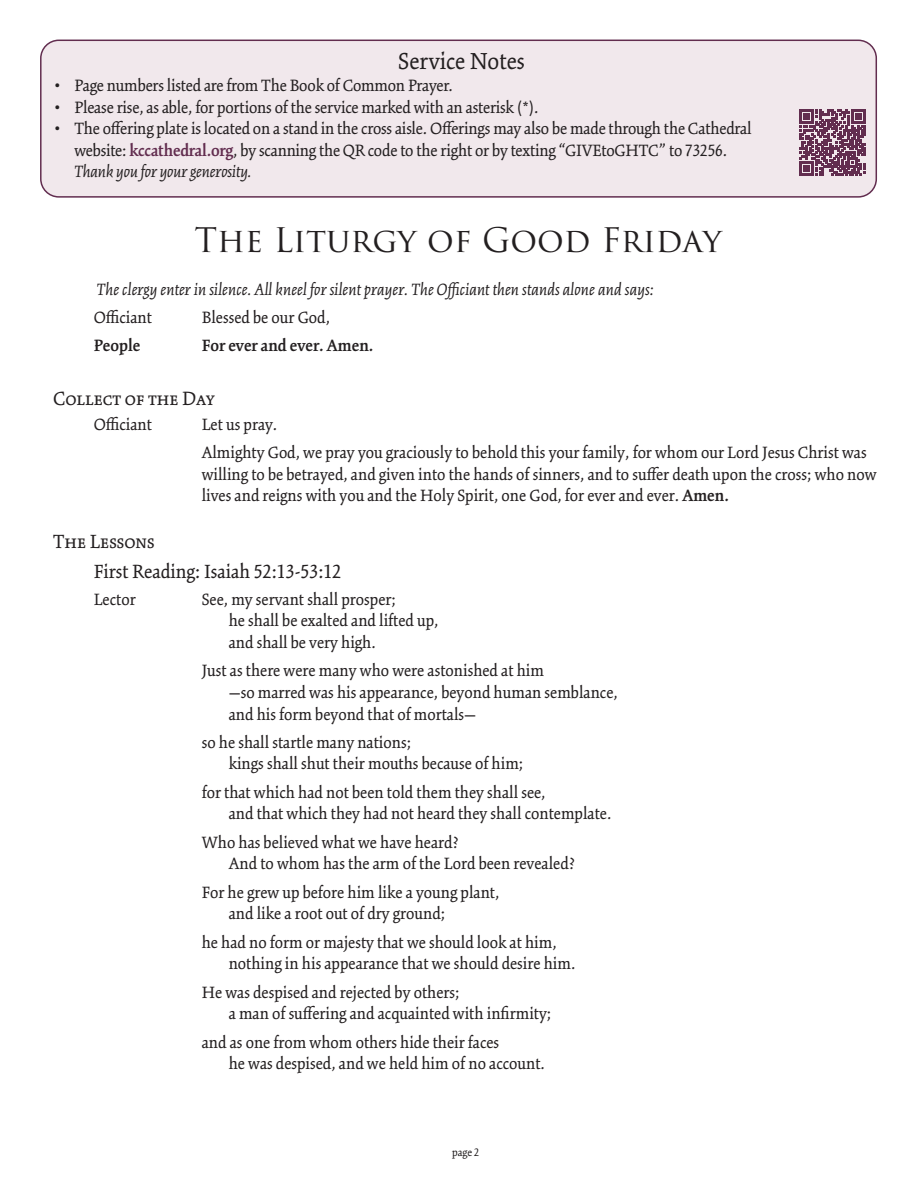
<style>
.page{position:relative;width:918px;height:1188px;background:#fff}
.page>*{position:absolute;margin:0;border:0;box-sizing:border-box;transform-origin:0 0}
.t1{font:33px "Trajan Pro 3";color:#231f20}
.Subhead_1{font:25.5px "Kinesis Pro 3";color:#231f20}
.Subhead_2{font:21px "Kinesis Pro 3";color:#231f20}
.Subhead_1-2{font:21px "Kinesis Pro 3";color:#231f20}
.Hanging_Indent{font:18px/21.6px "Kinesis Pro 3";color:#231f20}
.Instructions{font:italic 18px "Kinesis Pro 3";color:#231f20}
.Hanging_Indent-2{font:600 18px "Kinesis Pro 3";color:#231f20}
.Subhead_1-3{font:italic 18px "Kinesis Pro 3";letter-spacing:-.01em;color:#231f20}
.t2{font:12px "Kinesis Pro 3";color:#231f20}
.s1{font-weight:600;color:#622d4f}
.s2{font-weight:600}
</style>
<div class="page">
<div style="left:41px;top:40px;width:835px;height:157px;background:#f1e8ec;border-radius:18px"></div>
<div style="left:40px;top:40px;width:837px;height:158px;border:2px solid #622d4f;border-radius:18px"></div>
<svg style="left:799px;top:110px;width:67px;height:66px"></svg>
<p class="Subhead_1" style="left:398px;top:47px;width:128px">Service Notes</p>
<p class="Hanging_Indent" style="left:54px;top:74px;width:400px">• Page numbers listed are from The Book of Common Prayer.</p>
<p class="Hanging_Indent" style="left:54px;top:96px;width:486px">• Please rise, as able, for portions of the service marked with an asterisk (*).</p>
<p class="Hanging_Indent" style="left:54px;top:118px;width:699px;text-align:center">• The offering plate is located on a stand in the cross aisle. Offerings may also be made through the Cathedral website: <span class="s1">kccathedral.org</span>, by scanning the QR code to the right or by texting “GIVEtoGHTC” to 73256.</p>
<p class="Subhead_1-3" style="left:74px;top:162px;width:179px">Thank you for your generosity.</p>
<p class="t1" style="left:194px;top:217px;width:529px">The Liturgy of Good Friday</p>
<p class="Instructions" style="left:97px;top:279px;width:559px">The clergy enter in silence. All kneel for silent prayer. The Officiant then stands alone and says:</p>
<p class="Hanging_Indent" style="left:94px;top:307px;width:60px">Officiant</p>
<p class="Hanging_Indent" style="left:202px;top:307px;width:130px">Blessed be our God,</p>
<p class="Hanging_Indent-2" style="left:94px;top:335px;width:48px">People</p>
<p class="Hanging_Indent-2" style="left:202px;top:335px;width:173px">For ever and ever. Amen.</p>
<p class="Subhead_1-2" style="left:53px;top:386px;width:163px">Collect of the Day</p>
<p class="Hanging_Indent" style="left:94px;top:413px;width:60px">Officiant</p>
<p class="Hanging_Indent" style="left:202px;top:413px;width:77px">Let us pray.</p>
<p class="Hanging_Indent" style="left:202px;top:442px;width:676px">Almighty God, we pray you graciously to behold this your family, for whom our Lord Jesus Christ was willing to be betrayed, and given into the hands of sinners, and to suffer death upon the cross; who now lives and reigns with you and the Holy Spirit, one God, for ever and ever. <span class="s2">Amen.</span></p>
<p class="Subhead_1-2" style="left:53px;top:530px;width:103px">The Lessons</p>
<p class="Subhead_2" style="left:94px;top:559px;width:249px">First Reading: Isaiah 52:13-53:12</p>
<p class="Hanging_Indent" style="left:94px;top:588px;width:44px">Lector</p>
<p class="Hanging_Indent" style="left:229px;top:588px;width:211px;text-indent:-27px">See, my servant shall prosper;<br>he shall be exalted and lifted up, and shall be very high.</p>
<p class="Hanging_Indent" style="left:229px;top:660px;width:391px;text-indent:-27px">Just as there were many who were astonished at him<br>—so marred was his appearance, beyond human semblance, and his form beyond that of mortals—</p>
<p class="Hanging_Indent" style="left:229px;top:731px;width:296px;text-indent:-27px">so he shall startle many nations;<br>kings shall shut their mouths because of him;</p>
<p class="Hanging_Indent" style="left:229px;top:781px;width:384px;text-indent:-27px">for that which had not been told them they shall see,<br>and that which they had not heard they shall contemplate.</p>
<p class="Hanging_Indent" style="left:229px;top:831px;width:348px;text-indent:-27px">Who has believed what we have heard?<br>And to whom has the arm of the Lord been revealed?</p>
<p class="Hanging_Indent" style="left:229px;top:881px;width:272px;text-indent:-27px">For he grew up before him like a young plant, and like a root out of dry ground;</p>
<p class="Hanging_Indent" style="left:229px;top:931px;width:348px;text-indent:-27px">he had no form or majesty that we should look at him, nothing in his appearance that we should desire him.</p>
<p class="Hanging_Indent" style="left:229px;top:981px;width:324px;text-indent:-27px">He was despised and rejected by others;<br>a man of suffering and acquainted with infirmity;</p>
<p class="Hanging_Indent" style="left:229px;top:1031px;width:318px;text-indent:-27px">and as one from whom others hide their faces<br>he was despised, and we held him of no account.</p>
<p class="t2" style="left:452px;top:1146px;width:29px">page 2</p>
</div>
